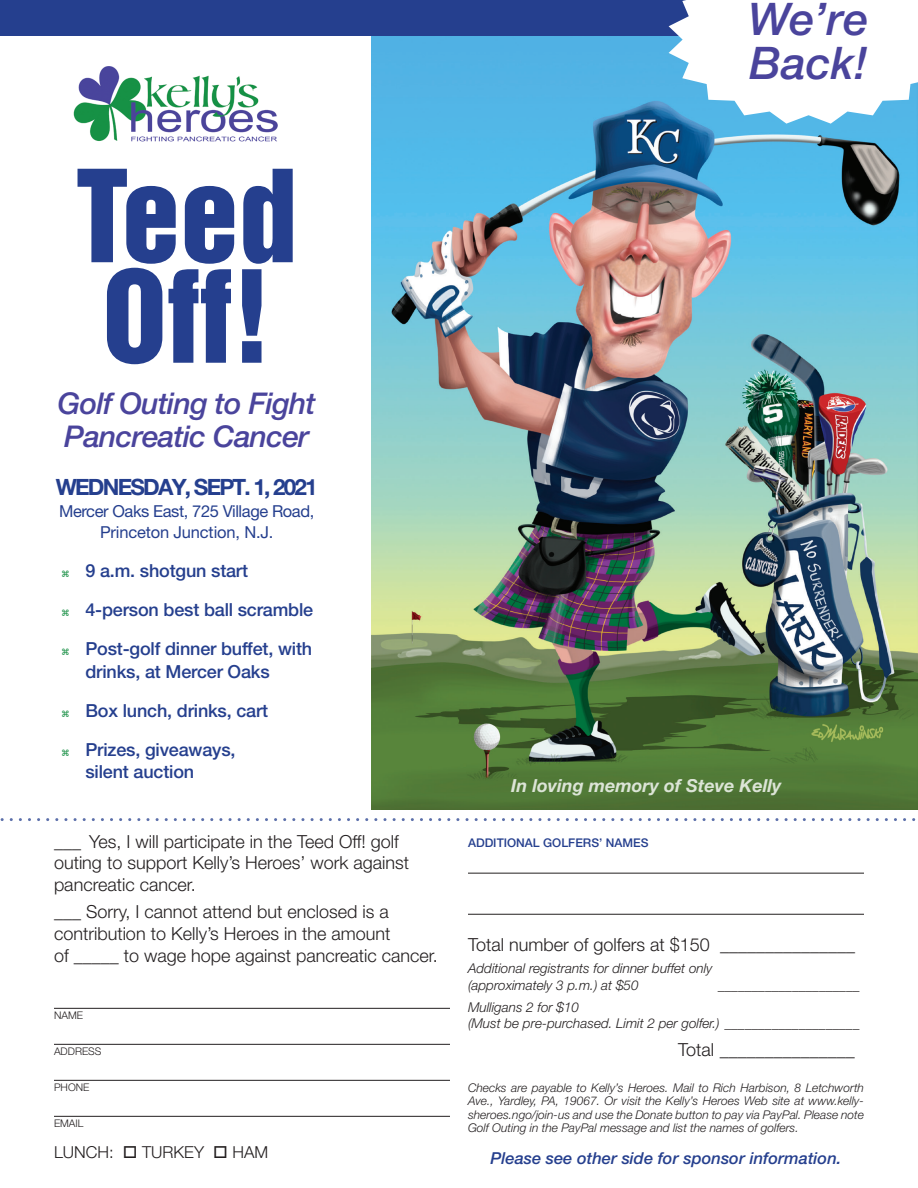
<style>
.page{position:relative;width:918px;height:1188px;background:#fff}
.page>*{position:absolute;margin:0;border:0;box-sizing:border-box;transform-origin:0 0}
.t1{font:117px/100.5px "Helvetica Inserat";color:#253f8e}
.t2{font:italic 500 45px/43.5px "Helvetica Neue";color:#4a449c}
.t3{font:italic 500 30px/33px "Helvetica Neue";letter-spacing:-.025em;color:#4a449c}
.t4{font:700 22.5px "Helvetica Neue";letter-spacing:-.08em;color:#253f8e}
.t5{font:300 18px/21.6px "Helvetica Neue";color:#231f20}
.t6{font:500 18px/22.5px "Helvetica Neue";letter-spacing:-.01em;color:#253f8e}
.t7{font:italic 700 18px "Helvetica Neue";color:#fff}
.t8{font:16.5px/21px "Helvetica Neue";letter-spacing:-.025em;color:#253f8e;text-align:center}
.t9{font:italic 500 16.5px "Helvetica Neue";color:#253f8e}
.t10{font:300 16.5px "Helvetica Neue";color:#231f20}
.t11{font:italic 300 13.5px/16.2px "Helvetica Neue";color:#231f20}
.t12{font:italic 300 12px/13.5px "Helvetica Neue";color:#231f20;text-align:justify}
.t13{font:500 12px "Helvetica Neue";color:#253f8e}
.t14{font:300 10.5px "Helvetica Neue";color:#231f20}
.s1{font-family:"Minion Pro";font-weight:400}
</style>
<div class="page">
<img style="left:372px;top:36px;width:546px;height:774px">
<div style="left:0;top:0;width:918px;height:36px;background:#253f8e"></div>
<svg style="left:669px;top:0;width:249px;height:124px"></svg>
<img style="left:73px;top:67px;width:205px;height:75px">
<svg style="left:0;top:818px;width:916px;height:3px"></svg>
<hr style="left:54px;top:1008px;width:396px;height:1px;background:#231f20">
<hr style="left:54px;top:1044px;width:396px;height:1px;background:#231f20">
<hr style="left:54px;top:1080px;width:396px;height:1px;background:#231f20">
<hr style="left:54px;top:1116px;width:396px;height:1px;background:#231f20">
<hr style="left:468px;top:873px;width:396px;height:1px;background:#231f20">
<hr style="left:468px;top:914px;width:396px;height:1px;background:#231f20">
<p class="t2" style="left:749px;top:-3px;width:122px">We’re<br>Back!</p>
<p class="t1" style="left:76px;top:169px;width:223px">Teed<br>Off!</p>
<p class="t3" style="left:58px;top:386px;width:260px">Golf Outing to Fight<br>Pancreatic Cancer</p>
<p class="t4" style="left:56px;top:473px;width:264px">WEDNESDAY, SEPT. 1, 2021</p>
<p class="t8" style="left:59px;top:501px;width:257px">Mercer Oaks East, 725 Village Road,<br>Princeton Junction, N.J.</p>
<p class="t6" style="left:86px;top:559px;width:164px">9 a.m. shotgun start</p>
<p class="t6" style="left:86px;top:598px;width:229px">4-person best ball scramble</p>
<p class="t6" style="left:86px;top:637px;width:228px">Post-golf dinner buffet, with drinks, at Mercer Oaks</p>
<p class="t6" style="left:86px;top:699px;width:184px">Box lunch, drinks, cart</p>
<p class="t6" style="left:86px;top:738px;width:152px">Prizes, giveaways, silent auction</p>
<p class="t5" style="left:54px;top:830px;width:357px"><span class="s1">___</span> Yes, I will participate in the Teed Off! golf outing to support Kelly’s Heroes’ work against pancreatic cancer.</p>
<p class="t5" style="left:54px;top:901px;width:385px">___ Sorry, I cannot attend but enclosed is a contribution to Kelly’s Heroes in the amount<br>of _____ to wage hope against pancreatic cancer.</p>
<p class="t14" style="left:54px;top:1009px;width:30px">NAME</p>
<p class="t14" style="left:54px;top:1045px;width:49px">ADDRESS</p>
<p class="t14" style="left:54px;top:1081px;width:37px">PHONE</p>
<p class="t14" style="left:54px;top:1117px;width:31px">EMAIL</p>
<p class="t10" style="left:54px;top:1142px;width:216px">LUNCH: □ TURKEY □ HAM</p>
<p class="t7" style="left:511px;top:775px;width:272px">In loving memory of Steve Kelly</p>
<p class="t13" style="left:468px;top:836px;width:182px">ADDITIONAL GOLFERS’ NAMES</p>
<p class="t5" style="left:468px;top:934px;width:389px">Total number of golfers at $150 _______________</p>
<p class="t11" style="left:468px;top:960px;width:246px">Additional registrants for dinner buffet only (approximately 3 p.m.) at $50</p>
<p class="t11" style="left:718px;top:977px;width:143px">_____________________</p>
<p class="t11" style="left:468px;top:999px;width:393px">Mulligans 2 for $10<br>(Must be pre-purchased. Limit 2 per golfer.) ____________________</p>
<p class="t5" style="left:678px;top:1038px;width:178px">Total _______________</p>
<p class="t12" style="left:468px;top:1080px;width:398px">Checks are payable to Kelly’s Heroes. Mail to Rich Harbison, 8 Letchworth Ave., Yardley, PA, 19067. Or visit the Kelly’s Heroes Web site at www.kelly&shy;sheroes.ngo/join-us and use the Donate button to pay via PayPal. Please note Golf Outing in the PayPal message and list the names of golfers.</p>
<p class="t9" style="left:491px;top:1148px;width:352px">Please see other side for sponsor information.</p>
</div>
